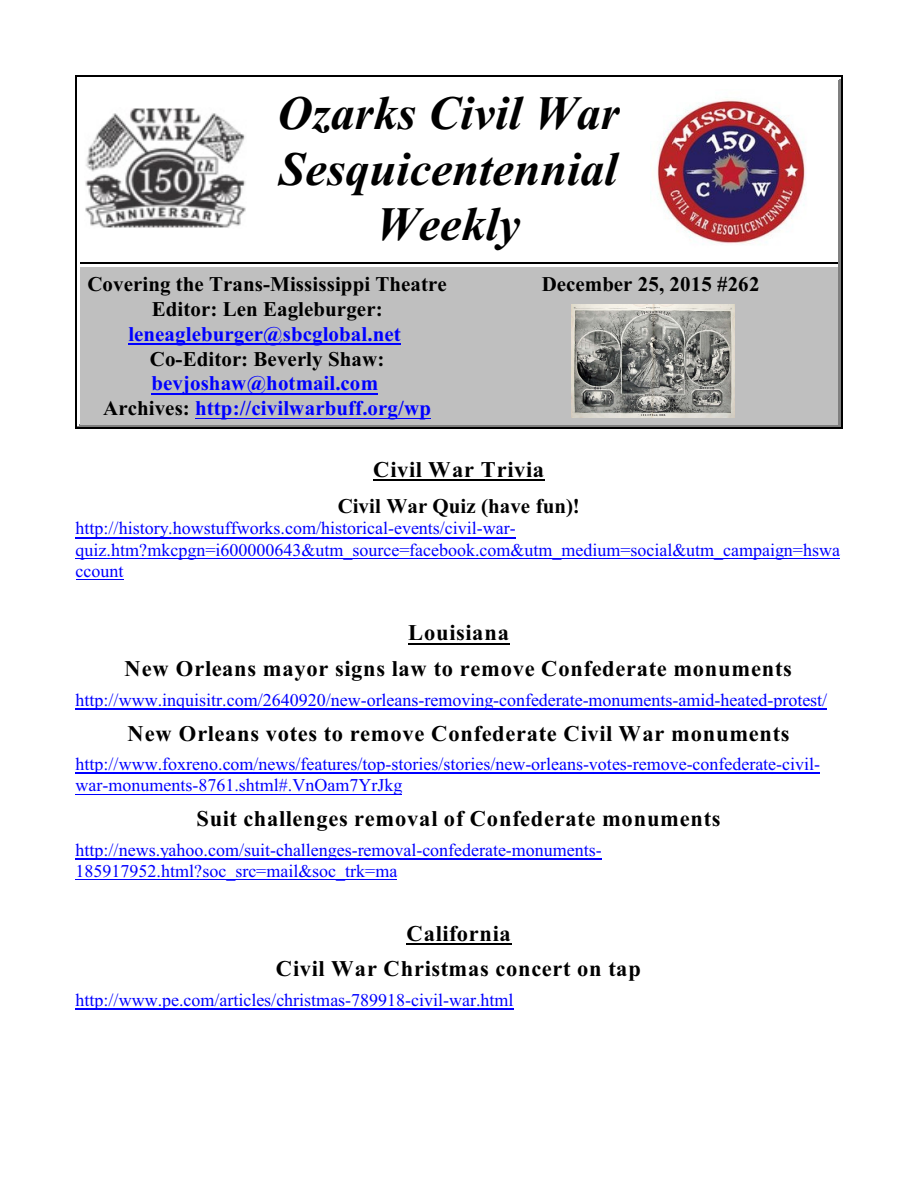
<style>
.page{position:relative;width:918px;height:1188px;background:#fff}
.page>*{position:absolute;margin:0;border:0;box-sizing:border-box;transform-origin:0 0}
.t1{font:italic 700 48px/55.2px "Times New Roman";color:#000;text-align:center}
.t2{font:700 22.5px/35.7px "Times New Roman";letter-spacing:.035em;color:#000;text-align:center}
.t3{font:700 21px/24.9px "Times New Roman";color:#000;text-align:center}
.t4{font:700 21px/24.9px "Times New Roman";color:#00f;text-align:center}
.t5{font:18px/21.3px "Times New Roman";color:#00f}
.s1{color:#000}
</style>
<div class="page">
<hr style="left:838px;top:78px;width:1px;height:184px;background:#808080">
<hr style="left:78px;top:78px;width:761px;height:2px;background:#fff">
<hr style="left:840px;top:77px;width:1px;height:185px;background:#808080">
<hr style="left:77px;top:77px;width:764px;height:1px;background:#fff">
<hr style="left:76px;top:76px;width:1px;height:186px;background:#000">
<hr style="left:841px;top:76px;width:1px;height:186px;background:#000">
<hr style="left:76px;top:76px;width:766px;height:1px;background:#000">
<hr style="left:78px;top:425px;width:381px;height:1px;background:#808080">
<hr style="left:77px;top:426px;width:382px;height:1px;background:#808080">
<hr style="left:76px;top:262px;width:1px;height:167px;background:#000">
<hr style="left:76px;top:427px;width:383px;height:2px;background:#000">
<div style="left:80px;top:265px;width:379px;height:159px;background:#bfbfbf"></div>
<hr style="left:80px;top:265px;width:379px;height:1px;background:#fff">
<hr style="left:80px;top:262px;width:379px;height:1px;background:#000">
<hr style="left:838px;top:264px;width:1px;height:162px;background:#808080">
<hr style="left:459px;top:425px;width:380px;height:1px;background:#808080">
<hr style="left:840px;top:262px;width:1px;height:165px;background:#808080">
<hr style="left:459px;top:426px;width:382px;height:1px;background:#808080">
<hr style="left:841px;top:262px;width:1px;height:167px;background:#000">
<hr style="left:459px;top:427px;width:383px;height:2px;background:#000">
<div style="left:459px;top:265px;width:379px;height:159px;background:#bfbfbf"></div>
<hr style="left:459px;top:265px;width:379px;height:1px;background:#fff">
<hr style="left:459px;top:262px;width:379px;height:1px;background:#000">
<hr style="left:128px;top:344px;width:273px;height:1px;background:#00f">
<hr style="left:151px;top:393px;width:227px;height:2px;background:#00f">
<hr style="left:195px;top:418px;width:236px;height:1px;background:#00f">
<hr style="left:373px;top:480px;width:172px;height:1px;background:#000">
<hr style="left:76px;top:537px;width:440px;height:1px;background:#00f">
<hr style="left:76px;top:558px;width:764px;height:1px;background:#00f">
<hr style="left:76px;top:579px;width:47px;height:1px;background:#00f">
<hr style="left:408px;top:644px;width:102px;height:1px;background:#000">
<hr style="left:76px;top:708px;width:751px;height:2px;background:#00f">
<hr style="left:76px;top:773px;width:744px;height:1px;background:#00f">
<hr style="left:76px;top:794px;width:326px;height:1px;background:#00f">
<hr style="left:76px;top:859px;width:526px;height:1px;background:#00f">
<hr style="left:76px;top:879px;width:321px;height:1px;background:#00f">
<hr style="left:406px;top:944px;width:106px;height:1px;background:#000">
<hr style="left:76px;top:1009px;width:438px;height:1px;background:#00f">
<img style="left:650px;top:99px;width:156px;height:146px">
<img style="left:85px;top:108px;width:161px;height:120px">
<img style="left:572px;top:304px;width:162px;height:114px">
<h1 class="t1" style="left:277px;top:91px;width:344px">Ozarks Civil War<br>Sesquicentennial<br>Weekly</h1>
<p class="t3" style="left:87px;top:274px;width:361px">Covering the Trans-Mississippi Theatre<br>Editor: Len Eagleburger:</p>
<p class="t4" style="left:128px;top:323px;width:274px">leneagleburger@sbcglobal.net</p>
<p class="t3" style="left:150px;top:348px;width:236px">Co-Editor: Beverly Shaw:</p>
<p class="t4" style="left:103px;top:373px;width:329px">bevjoshaw@hotmail.com<br><span class="s1">Archives:</span> http://civilwarbuff.org/wp</p>
<p class="t3" style="left:542px;top:274px;width:219px">December 25, 2015 #262</p>
<p class="t2" style="left:373px;top:454px;width:172px">Civil War Trivia</p>
<p class="t3" style="left:338px;top:496px;width:244px">Civil War Quiz (have fun)!</p>
<p class="t5" style="left:76px;top:519px;width:766px">http://history.howstuffworks.com/historical-events/civil-war&shy;quiz.htm?mkcpgn=i600000643&amp;utm_source=facebook.com&amp;utm_medium=social&amp;utm_campaign=hswa ccount</p>
<p class="t2" style="left:125px;top:617px;width:669px">Louisiana<br>New Orleans mayor signs law to remove Confederate monuments</p>
<p class="t5" style="left:76px;top:691px;width:753px">http://www.inquisitr.com/2640920/new-orleans-removing-confederate-monuments-amid-heated-protest/</p>
<p class="t2" style="left:127px;top:717px;width:664px">New Orleans votes to remove Confederate Civil War monuments</p>
<p class="t5" style="left:76px;top:755px;width:746px">http://www.foxreno.com/news/features/top-stories/stories/new-orleans-votes-remove-confederate-civil&shy;war-monuments-8761.shtml#.VnOam7YrJkg</p>
<p class="t2" style="left:196px;top:803px;width:526px">Suit challenges removal of Confederate monuments</p>
<p class="t5" style="left:76px;top:841px;width:528px">http://news.yahoo.com/suit-challenges-removal-confederate-monuments-<br>185917952.html?soc_src=mail&amp;soc_trk=ma</p>
<p class="t2" style="left:276px;top:918px;width:366px">California<br>Civil War Christmas concert on tap</p>
<p class="t5" style="left:76px;top:991px;width:440px">http://www.pe.com/articles/christmas-789918-civil-war.html</p>
</div>
